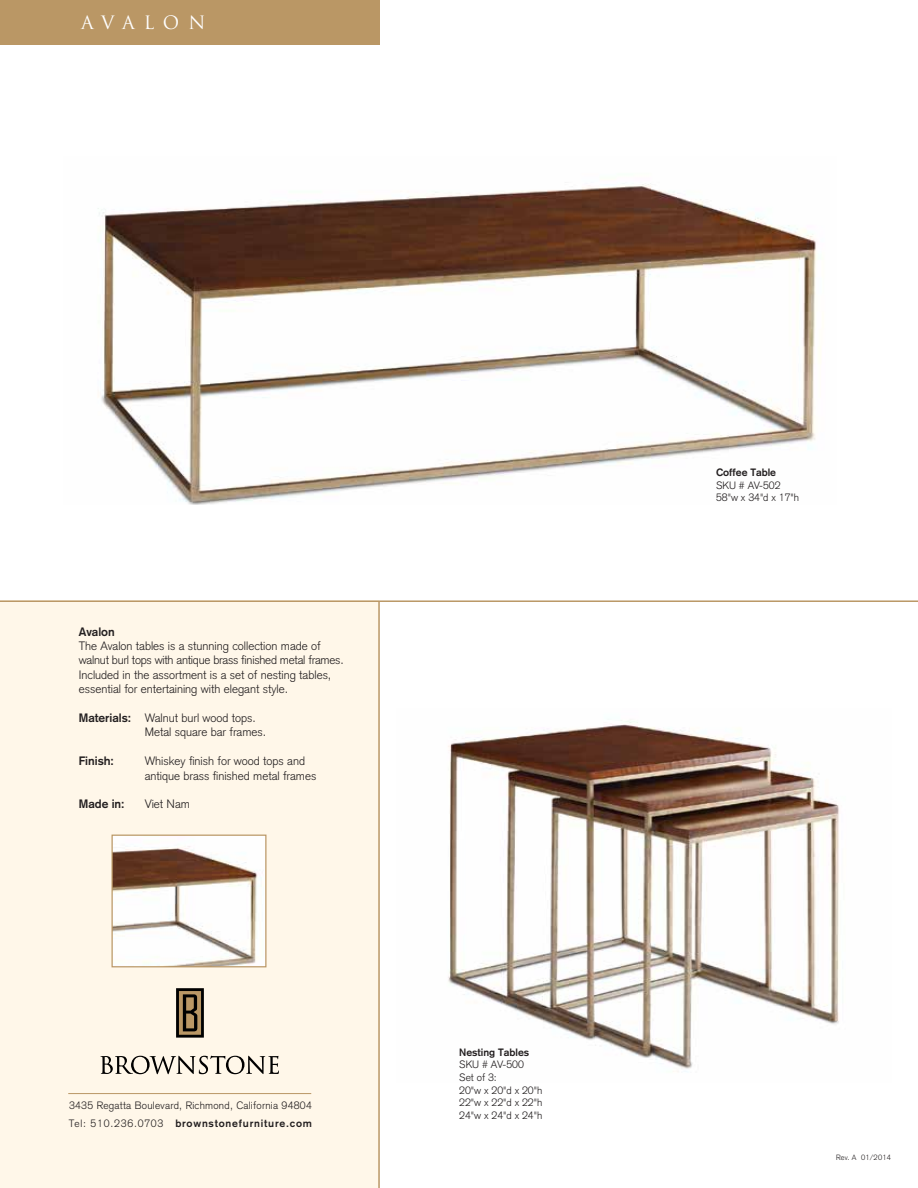
<style>
.page{position:relative;width:918px;height:1188px;background:#fff}
.page>*{position:absolute;margin:0;border:0;box-sizing:border-box;transform-origin:0 0}
.t1{font:18px "Trajan";letter-spacing:.475em;color:#fff}
.t2{font:300 12px/14.4px "Akzidenz Grotesk";color:#231f20}
.t3{font:700 12px "Akzidenz Grotesk";color:#231f20}
.t4{font:300 10.5px/18px "Akzidenz Grotesk";letter-spacing:.025em;color:#231f20}
.t5{font:300 10.5px/12.6px "Akzidenz Grotesk";color:#231f20}
.t6{font:700 10.5px "Akzidenz Grotesk";color:#231f20}
.t7{font:300 7.5px "Akzidenz Grotesk";letter-spacing:.025em;color:#231f20}
.s1{font-weight:700}
</style>
<div class="page">
<img style="left:98px;top:183px;width:719px;height:322px">
<div style="left:0;top:600px;width:379px;height:588px;background:#fff7e9"></div>
<svg style="left:176px;top:988px;width:28px;height:50px"></svg>
<svg style="left:101px;top:1056px;width:178px;height:18px"></svg>
<hr style="left:68px;top:1093px;width:243px;height:1px;background:#ba9765">
<div style="left:0;top:0;width:379px;height:44px;background:#ba9765"></div>
<hr style="left:378px;top:601px;width:2px;height:587px;background:#ba9765">
<hr style="left:0;top:600px;width:918px;height:2px;background:#ba9765">
<img style="left:448px;top:721px;width:391px;height:351px">
<img style="left:114px;top:837px;width:150px;height:128px">
<div style="left:112px;top:835px;width:154px;height:132px;border:1px solid #ba9765"></div>
<h1 class="t1" style="left:81px;top:11px;width:126px">AVALON</h1>
<p class="t3" style="left:79px;top:624px;width:38px">Avalon</p>
<p class="t2" style="left:79px;top:639px;width:266px">The Avalon tables is a stunning collection made of walnut burl tops with antique brass finished metal frames.<br>Included in the assortment is a set of nesting tables, essential for entertaining with elegant style.</p>
<p class="t2" style="left:145px;top:711px;width:123px;text-indent:-66px"><span class="s1">Materials:</span> Walnut burl wood tops.<br>Metal square bar frames.</p>
<p class="t3" style="left:79px;top:754px;width:37px">Finish:</p>
<p class="t2" style="left:145px;top:754px;width:173px">Whiskey finish for wood tops and antique brass finished metal frames</p>
<p class="t3" style="left:79px;top:797px;width:47px">Made in:</p>
<p class="t2" style="left:145px;top:797px;width:47px">Viet Nam</p>
<p class="t4" style="left:69px;top:1096px;width:245px">3435 Regatta Boulevard, Richmond, California 94804<br>Tel: 510.236.0703 <span class="s1">brownstonefurniture.com</span></p>
<p class="t6" style="left:459px;top:1046px;width:71px">Nesting Tables</p>
<p class="t5" style="left:459px;top:1058px;width:85px">SKU # AV-500<br>Set of 3:<br>20"w x 20"d x 20"h<br>22"w x 22"d x 22"h<br>24"w x 24"d x 24"h</p>
<p class="t6" style="left:716px;top:466px;width:62px">Coffee Table</p>
<p class="t5" style="left:716px;top:479px;width:85px">SKU # AV-502<br>58"w x 34"d x 17"h</p>
<p class="t7" style="left:836px;top:1153px;width:56px">Rev. A 01/2014</p>
</div>
